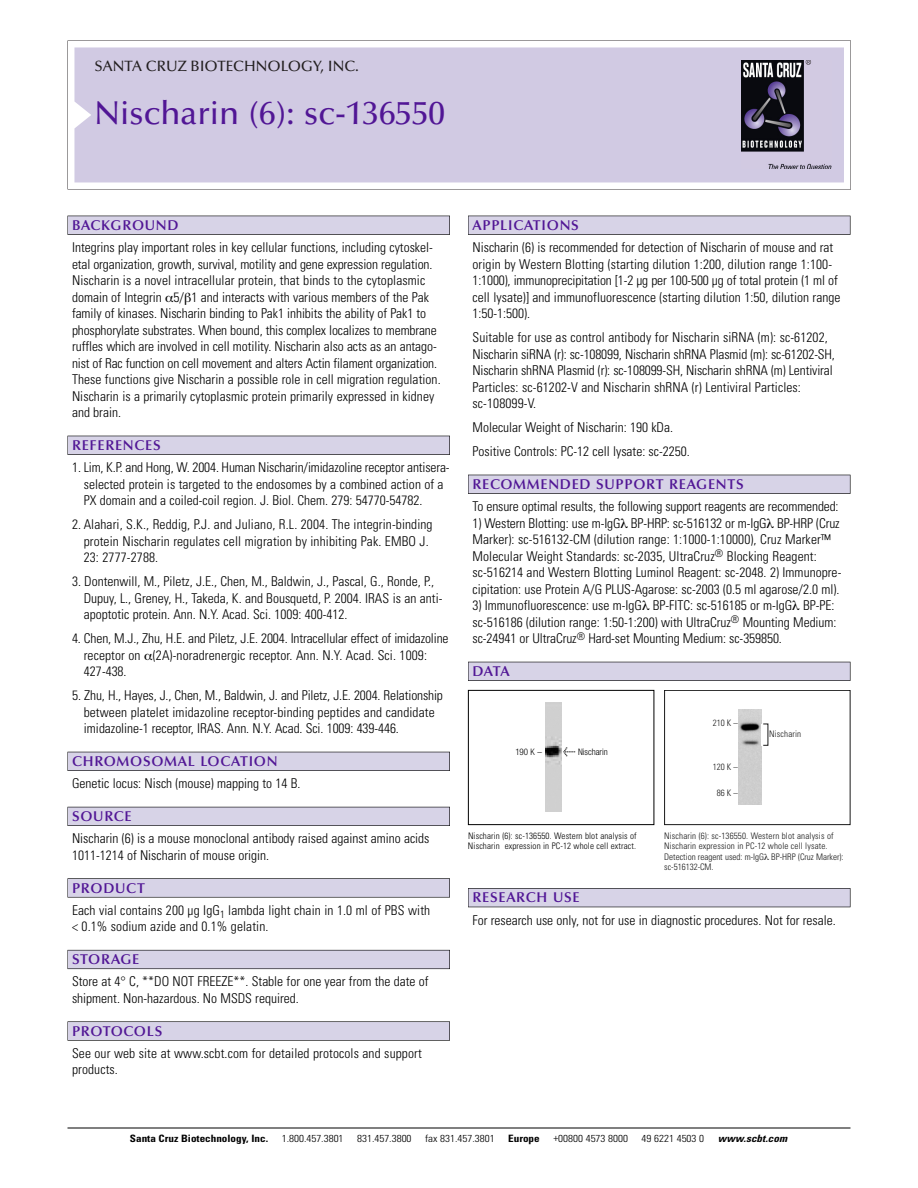
<style>
.page{position:relative;width:918px;height:1188px;background:#fff}
.page>*{position:absolute;margin:0;border:0;box-sizing:border-box;transform-origin:0 0}
.t1{font:500 33px "Optima";color:#511695}
.t2{font:500 15px "Optima";color:#231f20}
.t3{font:600 14.25px "Optima";letter-spacing:.05em;color:#511695}
.t4{font:300 condensed 13.5px/16.5px "Univers";color:#000}
.t5{font:300 condensed 10.2px "Univers";color:#000;scale:1.1 1}
.t6{font:700 condensed 10.2px "Univers";color:#000;scale:1.1 1}
.t7{font:italic 700 condensed 10.2px "Univers";letter-spacing:.005em;color:#000;scale:1.1 1}
.t8{font:9px/10.5px "Univers Condensed Light+IGVIDI";letter-spacing:.015em;color:#191919}
.t9{font:300 condensed 9px/10.5px "Univers";letter-spacing:.015em;color:#000}
.t10{font:300 condensed 9px "Helvetica Neue";color:#000}
.s1{font-family:"Meta Plus";font-weight:400;font-stretch:normal;font-size:10.5px}
</style>
<div class="page">
<svg style="left:68px;top:40px;width:783px;height:149px"></svg>
<div style="left:74px;top:47px;width:770px;height:135px;background:#d1cae3"></div>
<img style="left:741px;top:60px;width:90px;height:108px">
<div style="left:68px;top:216px;width:382px;height:19px;background:#525155"></div>
<div style="left:68px;top:216px;width:381px;height:18px;background:#d7d3e7"></div>
<div style="left:68px;top:436px;width:382px;height:19px;background:#515055"></div>
<div style="left:68px;top:436px;width:381px;height:18px;background:#d7d3e7"></div>
<div style="left:68px;top:752px;width:382px;height:19px;background:#525158"></div>
<div style="left:68px;top:752px;width:381px;height:18px;background:#d7d3e7"></div>
<div style="left:68px;top:807px;width:382px;height:19px;background:#54535a"></div>
<div style="left:68px;top:807px;width:381px;height:18px;background:#d7d3e7"></div>
<svg style="left:68px;top:878px;width:382px;height:20px"></svg>
<div style="left:68px;top:879px;width:381px;height:18px;background:#d7d3e7"></div>
<div style="left:68px;top:950px;width:382px;height:19px;background:#66646e"></div>
<div style="left:68px;top:950px;width:381px;height:18px;background:#d7d3e7"></div>
<div style="left:68px;top:1021px;width:382px;height:20px;background:#616161"></div>
<div style="left:68px;top:1022px;width:381px;height:18px;background:#d7d3e7"></div>
<div style="left:468px;top:216px;width:382px;height:19px;background:#525155"></div>
<div style="left:468px;top:216px;width:382px;height:18px;background:#d7d3e7"></div>
<div style="left:468px;top:475px;width:382px;height:19px;background:#515055"></div>
<div style="left:468px;top:475px;width:382px;height:18px;background:#d7d3e7"></div>
<div style="left:468px;top:662px;width:382px;height:19px;background:#525158"></div>
<div style="left:468px;top:662px;width:382px;height:18px;background:#d7d3e7"></div>
<div style="left:468px;top:888px;width:382px;height:19px;background:#525158"></div>
<div style="left:468px;top:889px;width:382px;height:18px;background:#d7d3e7"></div>
<hr style="left:68px;top:1128px;width:782px;height:1px;background:#000">
<div style="left:468px;top:690px;width:186px;height:135px;border:1px solid #000"></div>
<img style="left:545px;top:702px;width:16px;height:110px">
<div style="left:664px;top:690px;width:186px;height:135px;border:1px solid #191919"></div>
<img style="left:739px;top:710px;width:23px;height:95px">
<p class="t2" style="left:94px;top:61px;width:266px">SANTA CRUZ BIOTECHNOLOGY, INC.</p>
<h1 class="t1" style="left:94px;top:100px;width:352px">Nischarin (6): sc-136550</h1>
<p class="t3" style="left:72px;top:219px;width:108px">BACKGROUND</p>
<p class="t4" style="left:72px;top:240px;width:370px">Integrins play important roles in key cellular functions, including cytoskel&shy;etal organization, growth, survival, motility and gene expression regulation.<br>Nischarin is a novel intracellular protein, that binds to the cytoplasmic domain of Integrin 5/ 1 and interacts with various members of the Pak family of kinases. Nischarin binding to Pak1 inhibits the ability of Pak1 to phosphorylate substrates. When bound, this complex localizes to membrane ruffles which are involved in cell motility. Nischarin also acts as an antago&shy;nist of Rac function on cell movement and alters Actin filament organization.<br>These functions give Nischarin a possible role in cell migration regulation.<br>Nischarin is a primarily cytoplasmic protein primarily expressed in kidney and brain.</p>
<p class="t3" style="left:72px;top:440px;width:90px">REFERENCES</p>
<p class="t4" style="left:84px;top:460px;width:367px;text-indent:-12px">1. Lim, K.P. and Hong, W. 2004. Human Nischarin/imidazoline receptor antisera&shy;selected protein is targeted to the endosomes by a combined action of a<br>PX domain and a coiled-coil region. J. Biol. Chem. 279: 54770-54782.</p>
<p class="t4" style="left:84px;top:517px;width:350px;text-indent:-12px">2. Alahari, S.K., Reddig, P.J. and Juliano, R.L. 2004. The integrin-binding protein Nischarin regulates cell migration by inhibiting Pak. EMBO J.<br>23: 2777-2788.</p>
<p class="t4" style="left:84px;top:574px;width:360px;text-indent:-12px">3. Dontenwill, M., Piletz, J.E., Chen, M., Baldwin, J., Pascal, G., Ronde, P.,<br>Dupuy, L., Greney, H., Takeda, K. and Bousquetd, P. 2004. IRAS is an anti&shy;apoptotic protein. Ann. N.Y. Acad. Sci. 1009: 400-412.</p>
<p class="t4" style="left:84px;top:631px;width:366px;text-indent:-12px">4. Chen, M.J., Zhu, H.E. and Piletz, J.E. 2004. Intracellular effect of imidazoline receptor on (2A)-noradrenergic receptor. Ann. N.Y. Acad. Sci. 1009:<br>427-438.</p>
<p class="t4" style="left:84px;top:688px;width:361px;text-indent:-12px">5. Zhu, H., Hayes, J., Chen, M., Baldwin, J. and Piletz, J.E. 2004. Relationship between platelet imidazoline receptor-binding peptides and candidate imidazoline-1 receptor, IRAS. Ann. N.Y. Acad. Sci. 1009: 439-446.</p>
<p class="t3" style="left:72px;top:756px;width:207px">CHROMOSOMAL LOCATION</p>
<p class="t4" style="left:72px;top:776px;width:230px">Genetic locus: Nisch (mouse) mapping to 14 B.</p>
<p class="t3" style="left:72px;top:811px;width:61px">SOURCE</p>
<p class="t4" style="left:72px;top:831px;width:359px">Nischarin (6) is a mouse monoclonal antibody raised against amino acids<br>1011-1214 of Nischarin of mouse origin.</p>
<p class="t3" style="left:72px;top:882px;width:74px">PRODUCT</p>
<p class="t4" style="left:72px;top:903px;width:360px">Each vial contains 200 µg IgG<sub>1</sub> lambda light chain in 1.0 ml of PBS with &lt; 0.1% sodium azide and 0.1% gelatin.</p>
<p class="t3" style="left:72px;top:954px;width:69px">STORAGE</p>
<p class="t4" style="left:72px;top:974px;width:358px">Store at 4° C, **DO NOT FREEZE**. Stable for one year from the date of shipment. Non-hazardous. No MSDS required.</p>
<p class="t3" style="left:72px;top:1025px;width:92px">PROTOCOLS</p>
<p class="t4" style="left:72px;top:1046px;width:351px">See our web site at www.scbt.com for detailed protocols and support products.</p>
<p class="t3" style="left:473px;top:219px;width:108px">APPLICATIONS</p>
<p class="t4" style="left:473px;top:240px;width:370px">Nischarin (6) is recommended for detection of Nischarin of mouse and rat origin by Western Blotting (starting dilution 1:200, dilution range 1:100- 1:1000), immunoprecipitation [1-2 µg per 100-500 µg of total protein (1 ml of cell lysate)] and immunofluorescence (starting dilution 1:50, dilution range 1:50-1:500).</p>
<p class="t4" style="left:473px;top:330px;width:364px">Suitable for use as control antibody for Nischarin siRNA (m): sc-61202, Nischarin siRNA (r): sc-108099, Nischarin shRNA Plasmid (m): sc-61202-SH, Nischarin shRNA Plasmid (r): sc-108099-SH, Nischarin shRNA (m) Lentiviral Particles: sc-61202-V and Nischarin shRNA (r) Lentiviral Particles: sc-108099-V.</p>
<p class="t4" style="left:473px;top:416px;width:219px;line-height:24px">Molecular Weight of Nischarin: 190 kDa.<br>Positive Controls: PC-12 cell lysate: sc-2250.</p>
<p class="t3" style="left:473px;top:479px;width:273px">RECOMMENDED SUPPORT REAGENTS</p>
<p class="t4" style="left:473px;top:499px;width:368px">To ensure optimal results, the following support reagents are recommended:</p>
<p class="t4" style="left:473px;top:516px;width:370px">1) Western Blotting: use m-IgG BP-HRP: sc-516132 or m-IgG BP-HRP (Cruz Marker): sc-516132-CM (dilution range: 1:1000-1:10000), Cruz Marker™ Molecular Weight Standards: sc-2035, UltraCruz<sup>®</sup> Blocking Reagent: sc-516214 and Western Blotting Luminol Reagent: sc-2048. 2) Immunopre&shy;cipitation: use Protein A/G PLUS-Agarose: sc-2003 (0.5 ml agarose/2.0 ml).</p>
<p class="t4" style="left:473px;top:598px;width:366px">3) Immunofluorescence: use m-IgG BP-FITC: sc-516185 or m-IgG BP-PE: sc-516186 (dilution range: 1:50-1:200) with UltraCruz<sup>®</sup> Mounting Medium: sc-24941 or UltraCruz<sup>®</sup> Hard-set Mounting Medium: sc-359850.</p>
<p class="t3" style="left:473px;top:666px;width:39px">DATA</p>
<p class="t10" style="left:515px;top:748px;width:28px">190 K –</p>
<p class="t10" style="left:563px;top:749px;width:46px"><span class="s1">&lt;</span> Nischarin</p>
<p class="t9" style="left:468px;top:831px;width:170px">Nischarin (6): sc-136550. Western blot analysis of<br>Nischarin expression in PC-12 whole cell extract.</p>
<p class="t8" style="left:713px;top:718px;width:26px">210 K –</p>
<p class="t8" style="left:713px;top:763px;width:26px">120 K –</p>
<p class="t8" style="left:717px;top:788px;width:22px">86K–</p>
<p class="t8" style="left:769px;top:729px;width:34px">Nischarin</p>
<p class="t8" style="left:664px;top:831px;width:181px">Nischarin (6): sc-136550. Western blot analysis of Nischarin expression in PC-12 whole cell lysate.<br>Detection reagent used: m-IgG BP-HRP (Cruz Marker): sc-516132-CM.</p>
<p class="t3" style="left:473px;top:892px;width:109px">RESEARCH USE</p>
<p class="t4" style="left:473px;top:913px;width:365px">For research use only, not for use in diagnostic procedures. Not for resale.</p>
<p class="t6" style="left:130px;top:1135px;width:127px">Santa Cruz Biotechnology, Inc.</p>
<p class="t5" style="left:282px;top:1135px;width:58px">1.800.457.3801</p>
<p class="t5" style="left:357px;top:1135px;width:51px">831.457.3800</p>
<p class="t5" style="left:425px;top:1135px;width:65px">fax 831.457.3801</p>
<p class="t6" style="left:508px;top:1135px;width:30px">Europe</p>
<p class="t5" style="left:553px;top:1135px;width:69px">+00800 4573 8000</p>
<p class="t5" style="left:642px;top:1135px;width:58px">49 6221 4503 0</p>
<p class="t7" style="left:718px;top:1135px;width:64px">www.scbt.com</p>
</div>
